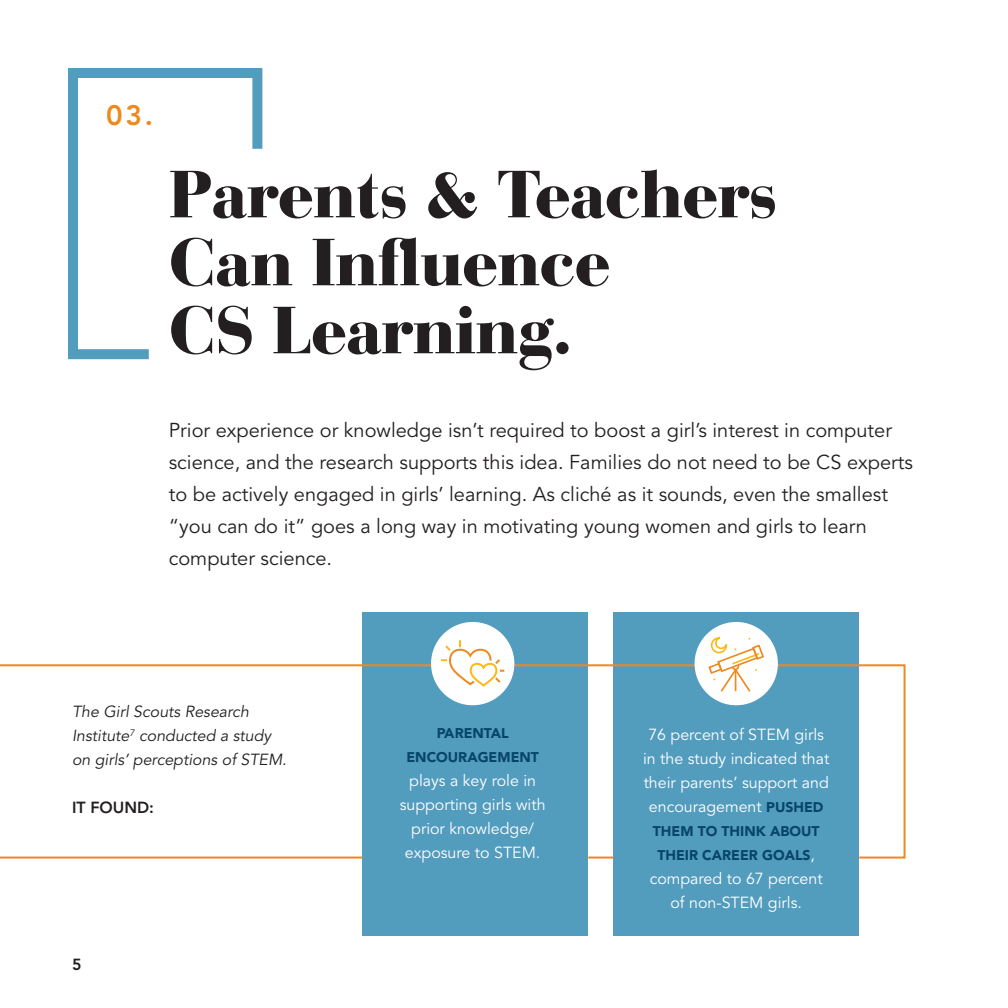
<style>
.page{position:relative;width:1008px;height:1008px;background:#fff}
.page>*{position:absolute;margin:0;border:0;box-sizing:border-box;transform-origin:0 0}
.t1{font:900 66px/68px "Bauer Bodoni Std";letter-spacing:-.025em;color:#231f20}
.t2{font:800 28px "Avenir";color:#ed891d}
.t3{font:20px/32px "Avenir";color:#231f20}
.t4{font:16px/24px "Avenir";color:#fff;text-align:center}
.t5{font:italic 16px/24px "Avenir";color:#231f20}
.t6{font:800 16px "Avenir";color:#231f20}
.t7{font:900 14px/24px "Avenir";color:#07456b;text-align:center}
.s1{font-weight:900;font-size:14px;color:#07456b}
.s2{font-weight:400;font-size:16px;color:#fff}
</style>
<div class="page">
<div style="left:68px;top:68px;width:194px;height:291px;border:10px solid #529cbe"></div>
<svg style="left:139px;top:139px;width:124px;height:221px"></svg>
<div style="left:362px;top:613px;width:226px;height:323px;background:#529cbe"></div>
<div style="left:613px;top:613px;width:246px;height:323px;background:#529cbe"></div>
<svg style="left:0;top:664px;width:906px;height:195px"></svg>
<hr style="left:588px;top:857px;width:25px;height:2px;background:#ed891d">
<svg style="left:689px;top:622px;width:95px;height:89px"></svg>
<svg style="left:425px;top:622px;width:95px;height:89px"></svg>
<h2 class="t2" style="left:106px;top:99px;width:49px">03.</h2>
<h1 class="t1" style="left:169px;top:160px;width:610px">Parents &amp; Teachers<br>Can Influence<br>CS Learning.</h1>
<p class="t3" style="left:169px;top:414px;width:746px">Prior experience or knowledge isn’t required to boost a girl’s interest in computer science, and the research supports this idea. Families do not need to be CS experts to be actively engaged in girls’ learning. As cliché as it sounds, even the smallest “you can do it” goes a long way in motivating young women and girls to learn computer science.</p>
<p class="t5" style="left:72px;top:700px;width:216px">The Girl Scouts Research<br>Institute<sup>7</sup> conducted a study on girls’ perceptions of STEM.</p>
<p class="t6" style="left:72px;top:798px;width:84px">IT FOUND:</p>
<p class="t6" style="left:72px;top:955px;width:11px">5</p>
<p class="t7" style="left:406px;top:721px;width:134px">PARENTAL<br>ENCOURAGEMENT</p>
<p class="t4" style="left:400px;top:769px;width:147px">plays a key role in supporting girls with prior knowledge/ exposure to STEM.</p>
<p class="t4" style="left:643px;top:723px;width:188px">76 percent of STEM girls in the study indicated that their parents’ support and encouragement <span class="s1">PUSHED</span></p>
<p class="t7" style="left:653px;top:819px;width:168px">THEM TO THINK ABOUT<br>THEIR CAREER GOALS<span class="s2">,</span></p>
<p class="t4" style="left:650px;top:867px;width:175px">compared to 67 percent of non-STEM girls.</p>
</div>
